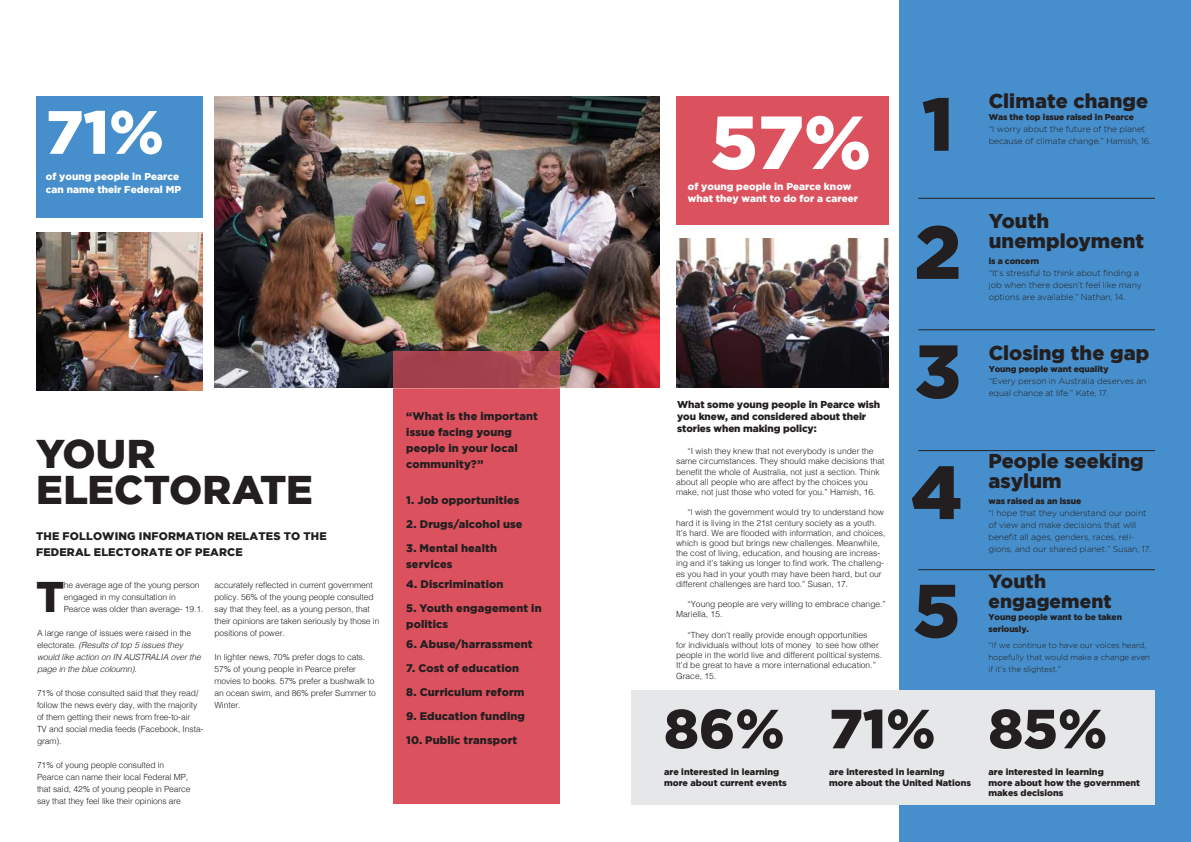
<style>
.page{position:relative;width:1191px;height:842px;background:#fff}
.page>*{position:absolute;margin:0;border:0;box-sizing:border-box;transform-origin:0 0}
.t1{font:900 75px "Gotham";color:#231f20}
.t2{font:900 75px "Gotham";color:#fff}
.t3{font:900 61px "Gotham";color:#fff}
.t4{font:900 55px "Gotham";color:#231f20}
.Text_8_5_Drop_Caps{font:900 42.8px "Gotham";color:#231f20}
.Header_40{font:900 40px/36px "Gotham";color:#231f20}
.Header_20{font:900 20px/20px "Gotham";letter-spacing:.005em;color:#231f20}
.Header_20-2{font:900 19px/20px "Gotham";letter-spacing:.005em;color:#231f20}
.Header_14{font:900 11px/16px "Gotham";letter-spacing:.01em;color:#231f20}
.Lead_11_-_CAPS{font:900 11px/16px "Gotham";letter-spacing:.015em;color:#231f20}
.t5{font:900 10px "Gotham";color:#fff}
.Text_8_5_Drop_Caps-2{font:900 10px/12px "Gotham";letter-spacing:-.01em;color:#231f20}
.t6{font:900 9px/10.8px "Gotham";color:#231f20}
.Text_8_5_Drop_Caps-3{font:300 8.5px/12px "Helvetica";color:#231f20}
.Text_8_5_-_no_indent{font:300 8.5px/12px "Gotham";letter-spacing:-.01em;color:#231f20}
.Text_8_5_Drop_Caps-4{font:italic 300 8.5px/12px "Helvetica";letter-spacing:-.01em;color:#231f20}
.Text_8_5_-_no_indent-2{font:900 8.5px "Gotham";letter-spacing:-.01em;color:#231f20}
.Header_20-3{font:900 8.5px/12px "Gotham";letter-spacing:-.01em;color:#231f20}
.Text_8_5_-_no_indent-3{font:300 8px/12px "Gotham";letter-spacing:-.01em;color:#231f20}
.s1{font-weight:900}
.s2{font-style:normal}
</style>
<div class="page">
<div style="left:899px;top:0;width:292px;height:842px;background:#468fcc"></div>
<img style="left:214px;top:96px;width:445px;height:291px">
<img style="left:36px;top:232px;width:166px;height:158px">
<div style="left:676px;top:96px;width:212px;height:128px;background:#dc515e"></div>
<img style="left:676px;top:239px;width:212px;height:148px">
<div style="left:393px;top:389px;width:166px;height:415px;background:#dc515e"></div>
<div style="left:631px;top:690px;width:524px;height:114px;background:#e6e7e9"></div>
<div style="left:36px;top:96px;width:166px;height:122px;background:#468fcc"></div>
<svg style="left:393px;top:351px;width:166px;height:38px;background:#a7464f"></svg>
<hr style="left:918px;top:198px;width:237px;height:1px;background:#231f20">
<hr style="left:918px;top:329px;width:237px;height:1px;background:#231f20">
<hr style="left:918px;top:569px;width:237px;height:1px;background:#231f20">
<hr style="left:918px;top:450px;width:237px;height:1px;background:#231f20">
<p class="t3" style="left:46px;top:97px;width:120px">71%</p>
<p class="t5" style="left:46px;top:171px;width:135px">of young people in Pearce</p>
<p class="t5" style="left:46px;top:183px;width:137px">can name their Federal MP</p>
<p class="t5" style="left:688px;top:180px;width:165px">of young people in Pearce know</p>
<p class="t5" style="left:688px;top:192px;width:172px">what they want to do for a career</p>
<p class="t2" style="left:710px;top:99px;width:162px">57%</p>
<p class="t1" style="left:922px;top:81px;width:33px">1</p>
<p class="t1" style="left:914px;top:209px;width:48px">2</p>
<p class="Header_20" style="left:988px;top:90px;width:161px">Climate change</p>
<p class="Text_8_5_-_no_indent-2" style="left:988px;top:112px;width:147px">Was the top issue raised in Pearce</p>
<p class="Text_8_5_-_no_indent" style="left:988px;top:123px;width:164px">“I worry about the future of the planet because of climate change.” Hamish, 16.</p>
<p class="Header_20" style="left:988px;top:210px;width:157px">Youth unemployment</p>
<p class="Text_8_5_-_no_indent" style="left:988px;top:255px;width:155px"><span class="s1">is a concern<br></span>“It’s stressful to think about finding a job when there doesn’t feel like many options are available.” Nathan, 14.</p>
<p class="Header_40" style="left:36px;top:435px;width:278px">YOUR<br>ELECTORATE</p>
<p class="Lead_11_-_CAPS" style="left:36px;top:528px;width:292px">THE FOLLOWING INFORMATION RELATES TO THE<br>FEDERAL ELECTORATE OF PEARCE</p>
<p class="Text_8_5_Drop_Caps" style="left:36px;top:572px;width:30px">T</p>
<p class="Text_8_5_Drop_Caps-3" style="left:64px;top:578px;width:141px">he average age of the young person engaged in my consultation in<br>Pearce was older than average- 19.1.</p>
<p class="Text_8_5_Drop_Caps-4" style="left:37px;top:626px;width:165px"><span class="s2">A large range of issues were raised in the electorate.</span> (Results of top 5 issues they would like action on IN AUSTRALIA over the page in the blue coloumn).</p>
<p class="Text_8_5_Drop_Caps-3" style="left:37px;top:686px;width:168px">71% of those consulted said that they read/ follow the news every day, with the majority of them getting their news from free-to-air<br>TV and social media feeds (Facebook, Insta&shy;gram).</p>
<p class="Text_8_5_Drop_Caps-3" style="left:37px;top:758px;width:155px">71% of young people consulted in Pearce can name their local Federal MP, that said, 42% of young people in Pearce say that they feel like their opinions are</p>
<p class="Text_8_5_Drop_Caps-3" style="left:214px;top:578px;width:166px">accurately reflected in current government policy. 56% of the young people consulted say that they feel, as a young person, that their opinions are taken seriously by those in positions of power.</p>
<p class="Text_8_5_Drop_Caps-3" style="left:214px;top:650px;width:163px">In lighter news, 70% prefer dogs to cats.<br>57% of young people in Pearce prefer movies to books. 57% prefer a bushwalk to an ocean swim, and 86% prefer Summer to<br>Winter.</p>
<p class="Header_14" style="left:406px;top:408px;width:133px">“What is the important issue facing young people in your local community?”</p>
<p class="Header_14" style="left:406px;top:492px;width:115px">1. Job opportunities</p>
<p class="Header_14" style="left:406px;top:516px;width:118px">2. Drugs/alcohol use</p>
<p class="Header_14" style="left:406px;top:540px;width:92px">3. Mental health services</p>
<p class="Header_14" style="left:406px;top:576px;width:99px">4. Discrimination</p>
<p class="Header_14" style="left:406px;top:600px;width:137px">5. Youth engagement in politics</p>
<p class="Header_14" style="left:406px;top:636px;width:128px">6. Abuse/harrassment</p>
<p class="Header_14" style="left:406px;top:660px;width:114px">7. Cost of education</p>
<p class="Header_14" style="left:406px;top:684px;width:120px">8. Curriculum reform</p>
<p class="Header_14" style="left:406px;top:708px;width:120px">9. Education funding</p>
<p class="Header_14" style="left:406px;top:732px;width:113px">10. Public transport</p>
<p class="Text_8_5_Drop_Caps-2" style="left:677px;top:398px;width:204px">What some young people in Pearce wish you knew, and considered about their stories when making policy:</p>
<p class="Text_8_5_Drop_Caps-3" style="left:676px;top:445px;width:210px;line-height:10.2px;text-indent:11px">“I wish they knew that not everybody is under the same circumstances. They should make decisions that benefit the whole of Australia, not just a section. Think about all people who are affect by the choices you make, not just those who voted for you.” Hamish, 16.</p>
<p class="Text_8_5_Drop_Caps-3" style="left:676px;top:507px;width:211px;line-height:10.2px;text-indent:11px">“l wish the government would try to understand how hard it is living in the 21st century society as a youth.<br>It’s hard. We are flooded with information, and choices, which is good but brings new challenges. Meanwhile, the cost of living, education, and housing are increas&shy;ing and it’s taking us longer to find work. The challeng&shy;es you had in your youth may have been hard, but our different challenges are hard too.” Susan, 17.</p>
<p class="Text_8_5_Drop_Caps-3" style="left:676px;top:598px;width:211px;line-height:10.2px;text-indent:11px">“Young people are very willing to embrace change.”<br>Mariella, 15.</p>
<p class="Text_8_5_Drop_Caps-3" style="left:676px;top:629px;width:207px;line-height:10.2px;text-indent:11px">“They don’t really provide enough opportunities<br>for individuals without lots of money to see how other people in the world live and different political systems.<br>It’d be great to have a more international education.” Grace, 15.</p>
<p class="t1" style="left:914px;top:328px;width:48px">3</p>
<p class="t1" style="left:911px;top:449px;width:53px">4</p>
<p class="t1" style="left:913px;top:567px;width:49px">5</p>
<p class="Header_20" style="left:988px;top:342px;width:162px">Closing the gap</p>
<p class="Text_8_5_-_no_indent-2" style="left:988px;top:364px;width:122px">Young people want equality</p>
<p class="Text_8_5_-_no_indent" style="left:988px;top:375px;width:159px">“Every person in Australia deserves an equal chance at life.” Kate, 17.</p>
<p class="Header_20" style="left:988px;top:450px;width:157px">People seeking asylum</p>
<p class="Text_8_5_-_no_indent-2" style="left:988px;top:496px;width:94px">was raised as an issue</p>
<p class="Text_8_5_-_no_indent" style="left:988px;top:507px;width:164px">“l hope that they understand our point of view and make decisions that will benefit all ages, genders, races, reli&shy;gions, and our shared planet.” Susan, 17.</p>
<p class="Header_20-2" style="left:988px;top:571px;width:125px">Youth engagement</p>
<p class="Header_20-3" style="left:988px;top:611px;width:135px">Young people want to be taken seriously.</p>
<p class="Text_8_5_-_no_indent-3" style="left:988px;top:639px;width:163px">“If we continue to have our voices heard, hopefully that would make a change even if it’s the slightest.”</p>
<p class="t4" style="left:664px;top:697px;width:122px">86%</p>
<p class="t4" style="left:829px;top:697px;width:108px">71%</p>
<p class="t4" style="left:988px;top:697px;width:120px">85%</p>
<p class="t6" style="left:664px;top:766px;width:117px">are interested in learning</p>
<p class="t6" style="left:664px;top:777px;width:124px">more about current events</p>
<p class="t6" style="left:829px;top:766px;width:117px">are interested in learning</p>
<p class="t6" style="left:829px;top:777px;width:143px">more about the United Nations</p>
<p class="t6" style="left:988px;top:766px;width:117px">are interested in learning</p>
<p class="t6" style="left:988px;top:777px;width:153px">more about how the government makes decisions</p>
</div>
